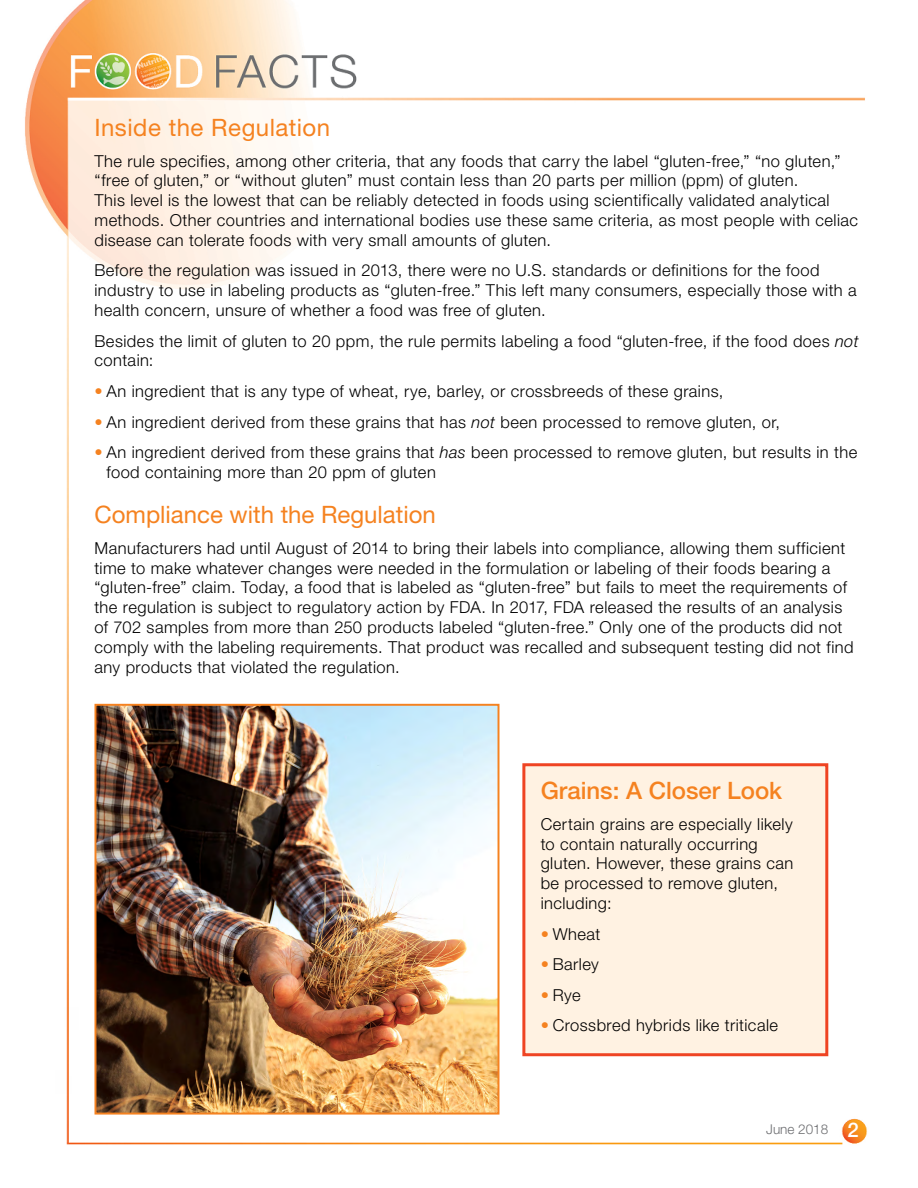
<style>
.page{position:relative;width:918px;height:1188px;background:#fff}
.page>*{position:absolute;margin:0;border:0;box-sizing:border-box;transform-origin:0 0}
.t1{font:24px "Helvetica Neue LT Std";color:#f58220}
.t2{font:24px "Helvetica Neue LT Std";letter-spacing:.02em;color:#f58220}
.t3{font:500 24px "Helvetica Neue LT Std";color:#f58220}
.t4{font:300 16.5px/19.8px "Helvetica Neue LT Std";letter-spacing:.025em;color:#000}
.t5{font:300 13.5px "Helvetica Neue LT Std";color:#6d6e71}
.s1{font-style:italic}
.s2{color:#f58220}
.s3{font-weight:500;font-size:20.25px;color:#fff}
</style>
<div class="page">
<img style="left:25px;top:0;width:842px;height:1145px">
<img style="left:98px;top:707px;width:398px;height:405px">
<div style="left:95px;top:704px;width:404px;height:411px;border:2px solid #f58220"></div>
<div style="left:522px;top:763px;width:306px;height:293px;background:#fff2e2;border:3px solid #ef4423"></div>
<h1 class="t2" style="left:94px;top:113px;width:237px">Inside the Regulation</h1>
<p class="t4" style="left:94px;top:150px;width:765px">The rule specifies, among other criteria, that any foods that carry the label “gluten-free,” “no gluten,” “free of gluten,” or “without gluten” must contain less than 20 parts per million (ppm) of gluten.<br>This level is the lowest that can be reliably detected in foods using scientifically validated analytical methods. Other countries and international bodies use these same criteria, as most people with celiac disease can tolerate foods with very small amounts of gluten.</p>
<p class="t4" style="left:94px;top:260px;width:764px">Before the regulation was issued in 2013, there were no U.S. standards or definitions for the food industry to use in labeling products as “gluten-free.” This left many consumers, especially those with a health concern, unsure of whether a food was free of gluten.</p>
<p class="t4" style="left:94px;top:330px;width:766px">Besides the limit of gluten to 20 ppm, the rule permits labeling a food “gluten-free, if the food does <span class="s1">not </span>contain:</p>
<p class="t4" style="left:94px;top:381px;width:630px"><span class="s2">•</span> An ingredient that is any type of wheat, rye, barley, or crossbreeds of these grains,</p>
<p class="t4" style="left:94px;top:411px;width:687px"><span class="s2">•</span> An ingredient derived from these grains that has <span class="s1">not</span> been processed to remove gluten, or,</p>
<p class="t4" style="left:106px;top:442px;width:752px;text-indent:-12px"><span class="s2">•</span> An ingredient derived from these grains that <span class="s1">has</span> been processed to remove gluten, but results in the food containing more than 20 ppm of gluten</p>
<h1 class="t1" style="left:94px;top:500px;width:343px">Compliance with the Regulation</h1>
<p class="t4" style="left:94px;top:538px;width:761px">Manufacturers had until August of 2014 to bring their labels into compliance, allowing them sufficient time to make whatever changes were needed in the formulation or labeling of their foods bearing a “gluten-free” claim. Today, a food that is labeled as “gluten-free” but fails to meet the requirements of the regulation is subject to regulatory action by FDA. In 2017, FDA released the results of an analysis of 702 samples from more than 250 products labeled “gluten-free.” Only one of the products did not comply with the labeling requirements. That product was recalled and subsequent testing did not find any products that violated the regulation.</p>
<h1 class="t3" style="left:541px;top:776px;width:243px">Grains: A Closer Look</h1>
<p class="t4" style="left:541px;top:814px;width:254px">Certain grains are especially likely to contain naturally occurring gluten. However, these grains can be processed to remove gluten, including:</p>
<p class="t4" style="left:541px;top:924px;width:61px"><span class="s2">•</span> Wheat</p>
<p class="t4" style="left:541px;top:954px;width:60px"><span class="s2">•</span> Barley</p>
<p class="t4" style="left:541px;top:985px;width:42px"><span class="s2">•</span> Rye</p>
<p class="t4" style="left:541px;top:1015px;width:239px"><span class="s2">•</span> Crossbred hybrids like triticale</p>
<p class="t5" style="left:766px;top:1121px;width:94px">June 2018 <span class="s3">2</span></p>
</div>
